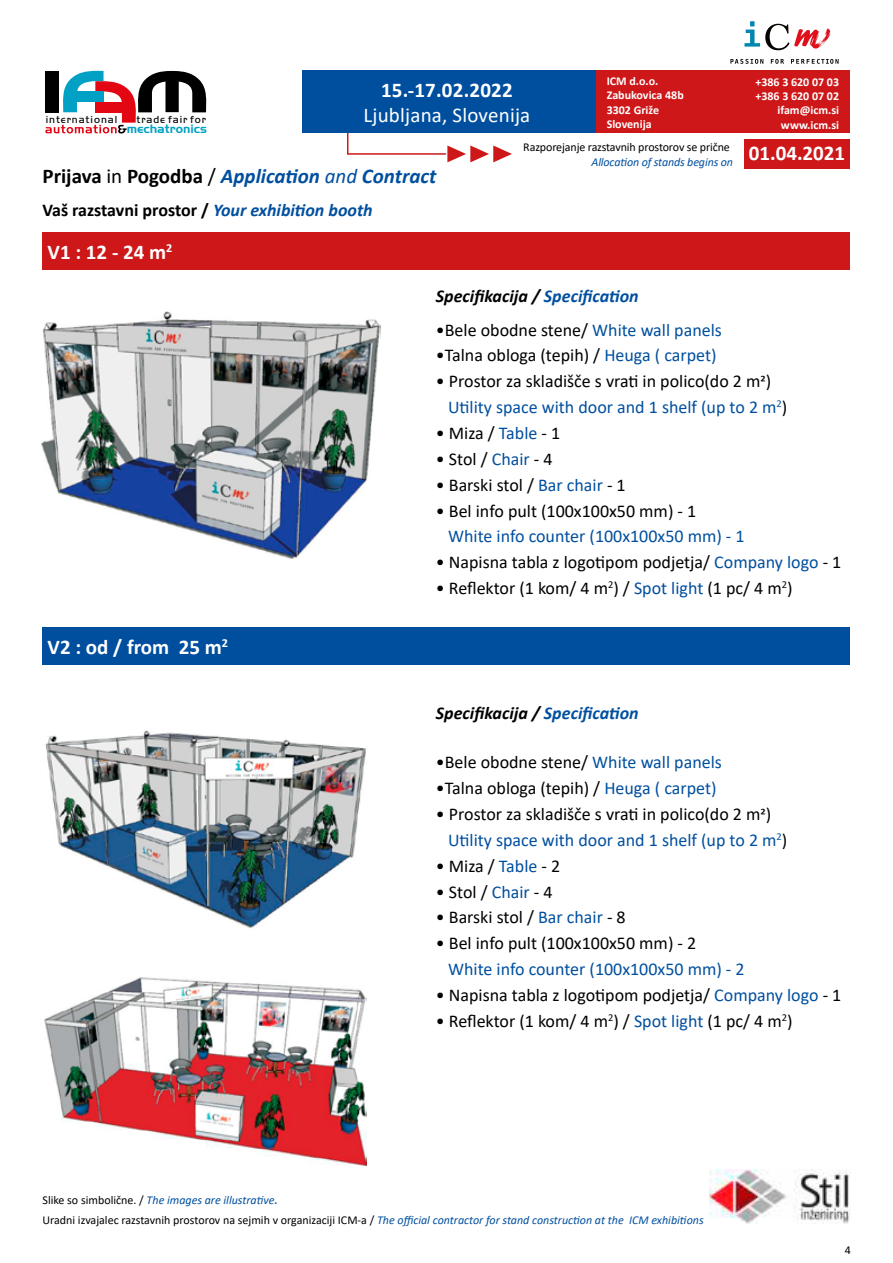
<style>
.page{position:relative;width:893px;height:1263px;background:#fff}
.page>*{position:absolute;margin:0;border:0;box-sizing:border-box;transform-origin:0 0}
.t1{font:700 21px "Calibri";color:#fff}
.t2{font:italic 700 21px "Calibri";color:#004f9f}
.t3{font:21px "Calibri";letter-spacing:.01em;color:#fff}
.t4{font:18px "Calibri";color:#000}
.t5{font:18px "Calibri";color:#004f9f}
.t6{font:italic 700 18px "Calibri";color:#000}
.Section_title{font:700 18px "Calibri";letter-spacing:-.01em;color:#000}
.t7{font:700 12.6px "Handel Got D";color:#00a1c4}
.t8{font:12px "Calibri";letter-spacing:-.01em;color:#000}
.t9{font:700 12px/14.4px "Calibri";color:#fff}
.t10{font:italic 12px "Calibri";letter-spacing:-.01em;color:#004f9f}
.t11{font:10.65px "Handel Got D Ligh";letter-spacing:.09em;color:#000}
.s1{font-style:normal;color:#000}
.s2{font-weight:400;font-style:normal;color:#000}
.s3{font-weight:400}
.s4{font-style:italic;color:#004f9f}
.s5{color:#004f9f}
.s6{color:#000}
.s7{font-size:15px}
</style>
<div class="page">
<hr style="left:347px;top:94px;width:1px;height:60px;background:#cd1719">
<hr style="left:348px;top:153px;width:98px;height:2px;background:#cd1719">
<svg style="left:447px;top:145px;width:65px;height:17px"></svg>
<div style="left:302px;top:71px;width:296px;height:62px;background:#004f9f"></div>
<svg style="left:744px;top:21px;width:86px;height:29px"></svg>
<svg style="left:730px;top:59px;width:33px;height:5px"></svg>
<svg style="left:771px;top:59px;width:13px;height:5px"></svg>
<svg style="left:791px;top:59px;width:47px;height:5px"></svg>
<svg style="left:45px;top:71px;width:162px;height:62px"></svg>
<div style="left:596px;top:71px;width:254px;height:62px;background:#cd1719"></div>
<div style="left:744px;top:139px;width:106px;height:30px;background:#cd1719"></div>
<img style="left:709px;top:1170px;width:141px;height:54px">
<div style="left:43px;top:627px;width:807px;height:38px;background:#004f9f"></div>
<img style="left:46px;top:730px;width:320px;height:198px">
<img style="left:44px;top:977px;width:323px;height:189px">
<div style="left:43px;top:232px;width:807px;height:38px;background:#cd1719"></div>
<img style="left:41px;top:311px;width:340px;height:248px">
<p class="t11" style="left:46px;top:113px;width:73px">international</p>
<p class="t11" style="left:136px;top:113px;width:71px">trade fair for</p>
<p class="t7" style="left:127px;top:122px;width:82px">mechatronics</p>
<p class="t1" style="left:381px;top:75px;width:133px">15.-17.02.2022</p>
<p class="t3" style="left:363px;top:101px;width:168px">Ljubljana, Slovenija</p>
<p class="t9" style="left:607px;top:74px;width:79px">ICM d.o.o.<br>Zabukovica 48b<br>3302 Griže<br>Slovenija</p>
<p class="t9" style="left:755px;top:74px;width:85px;text-align:right">+386 3 620 07 03 +386 3 620 07 02 ifam@icm.si www.icm.si</p>
<p class="t2" style="left:43px;top:161px;width:395px"><span class="s1">Prijava</span> <span class="s2">in</span> <span class="s1">Pogodba</span> <span class="s2">/</span> Application <span class="s3">and</span> Contract</p>
<p class="Section_title" style="left:43px;top:197px;width:332px">Vaš razstavni prostor / <span class="s4">Your exhibition booth</span></p>
<p class="t1" style="left:48px;top:237px;width:126px">V1 : 12 - 24 m<sup>2</sup></p>
<p class="t8" style="left:523px;top:139px;width:208px">Razporejanje razstavnih prostorov se prične</p>
<p class="t10" style="left:591px;top:153px;width:143px">Allocation of stands begins on</p>
<p class="t1" style="left:749px;top:138px;width:98px">01.04.2021</p>
<p class="t1" style="left:48px;top:632px;width:182px">V2 : od / from 25 m<sup>2</sup></p>
<p class="t6" style="left:436px;top:283px;width:204px">Specifikacija / <span class="s5">Specification</span></p>
<p class="t4" style="left:436px;top:317px;width:288px">•Bele obodne stene/ <span class="s5">White wall panels</span></p>
<p class="t4" style="left:436px;top:343px;width:282px">•Talna obloga (tepih) / <span class="s5">Heuga ( carpet)</span></p>
<p class="t4" style="left:436px;top:369px;width:337px">• Prostor za skladišče s vrati in polico(do 2 m2)</p>
<p class="t5" style="left:448px;top:395px;width:341px">Utility space with door and 1 shelf (up to 2 m<sup>2</sup><span class="s6">)</span></p>
<p class="t4" style="left:436px;top:420px;width:126px">• Miza / <span class="s5">Table</span> - 1</p>
<p class="t4" style="left:436px;top:446px;width:118px">• Stol / <span class="s5">Chair</span> - 4</p>
<p class="t4" style="left:436px;top:472px;width:191px">• Barski stol / <span class="s5">Bar chair</span> - 1</p>
<p class="t4" style="left:436px;top:498px;width:262px">• Bel info pult (100x100x50 mm) - 1</p>
<p class="t5" style="left:448px;top:524px;width:298px">White info counter (100x100x50 mm) - 1</p>
<p class="t4" style="left:436px;top:550px;width:407px">• Napisna tabla z logotipom podjetja/ <span class="s5">Company logo</span> - 1</p>
<p class="t4" style="left:436px;top:576px;width:358px">• Reflektor (1 kom/ 4 m<sup>2</sup>) / <span class="s5">Spot light</span> (1 pc/ 4 m<sup>2</sup>)</p>
<p class="t6" style="left:436px;top:700px;width:204px">Specifikacija / <span class="s5">Specification</span></p>
<p class="t4" style="left:436px;top:750px;width:288px">•Bele obodne stene/ <span class="s5">White wall panels</span></p>
<p class="t4" style="left:436px;top:776px;width:282px">•Talna obloga (tepih) / <span class="s5">Heuga ( carpet)</span></p>
<p class="t4" style="left:436px;top:801px;width:337px">• Prostor za skladišče s vrati in polico(do 2 m2)</p>
<p class="t5" style="left:448px;top:827px;width:341px">Utility space with door and 1 shelf (up to 2 m<sup>2</sup><span class="s6">)</span></p>
<p class="t4" style="left:436px;top:853px;width:126px">• Miza / <span class="s5">Table</span> - 2</p>
<p class="t4" style="left:436px;top:879px;width:118px">• Stol / <span class="s5">Chair</span> - 4</p>
<p class="t4" style="left:436px;top:905px;width:191px">• Barski stol / <span class="s5">Bar chair</span> - 8</p>
<p class="t4" style="left:436px;top:931px;width:262px">• Bel info pult (100x100x50 mm) - 2</p>
<p class="t5" style="left:448px;top:956px;width:298px">White info counter (100x100x50 mm) - 2</p>
<p class="t4" style="left:436px;top:982px;width:407px">• Napisna tabla z logotipom podjetja/ <span class="s5">Company logo</span> - 1</p>
<p class="t4" style="left:436px;top:1008px;width:358px">• Reflektor (1 kom/ 4 m<sup>2</sup>) / <span class="s5">Spot light</span> (1 pc/ 4 m<sup>2</sup>)</p>
<p class="t10" style="left:43px;top:1192px;width:237px"><span class="s1">Slike so simbolične. /</span> The images are illustrative<span class="s7">.</span></p>
<p class="t8" style="left:43px;top:1211px;width:663px">Uradni izvajalec razstavnih prostorov na sejmih v organizaciji ICM-a / <span class="s4">The official contractor for stand construction at the ICM exhibitions</span></p>
<p class="t8" style="left:845px;top:1242px;width:8px">4</p>
</div>
